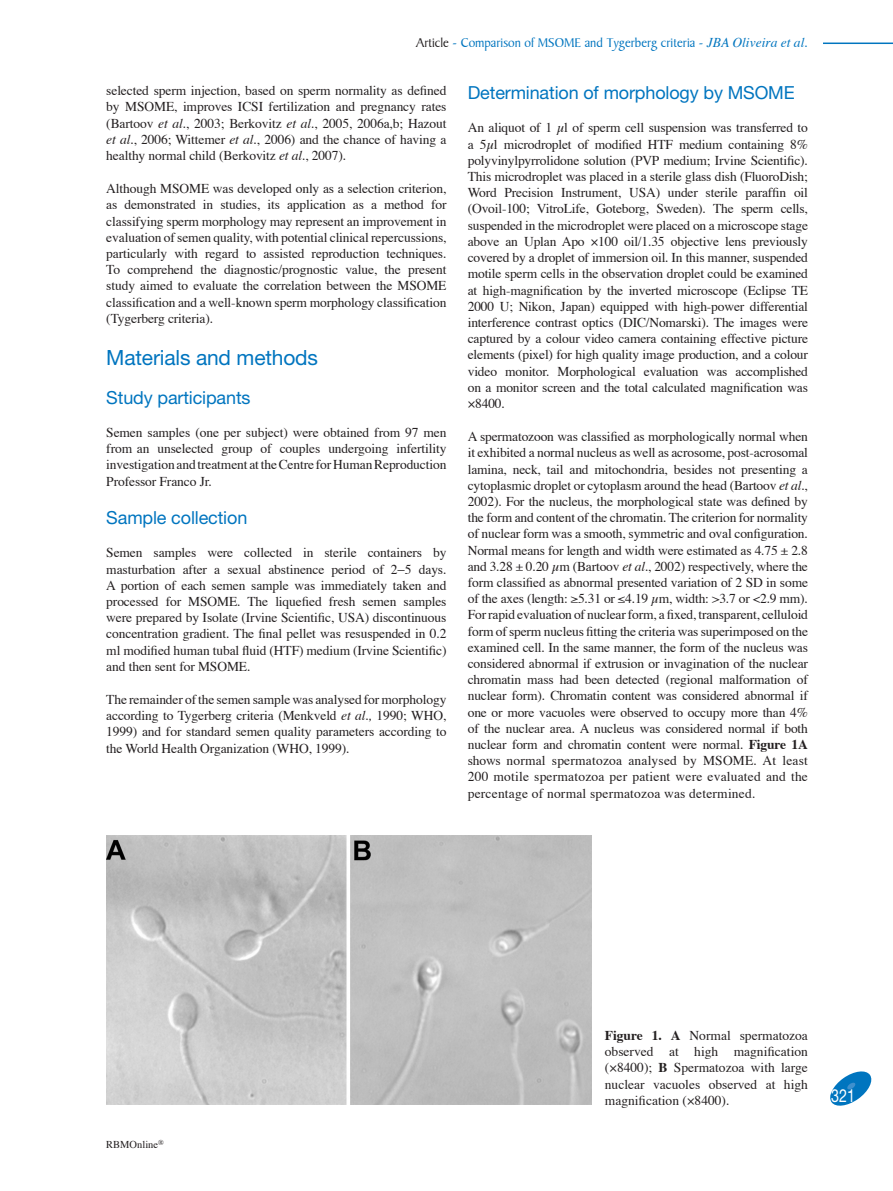
<style>
.page{position:relative;width:893px;height:1191px;background:#fff}
.page>*{position:absolute;margin:0;border:0;box-sizing:border-box;transform-origin:0 0}
.Heading_1_Head_1{font:21px "Helvetica Neue";letter-spacing:-.01em;color:#0075bf}
.Heading_2_Head_2{font:18px "Helvetica Neue";letter-spacing:-.01em;color:#0075bf}
.t1{font:18px "Helvetica Neue";color:#fff;scale:.8 1}
.Body_Text{font:13.5px/16.2px "Times";letter-spacing:-.01em;color:#231f20;text-align:justify}
.t2{font:13.5px "Baker Signet BT";color:#0075bf}
.t3{font:10.5px "Times";color:#231f20}
.s1{color:#231f20}
.s2{font-size:13.65px}
.s3{font-family:"Times";font-style:italic}
.s4{font-style:italic}
.s5{font-weight:700}
</style>
<div class="page">
<svg style="left:830px;top:1071px;width:42px;height:35px"></svg>
<hr style="left:823px;top:43px;width:70px;height:1px;background:#0075bf">
<img style="left:106px;top:835px;width:485px;height:269px">
<p class="t2" style="left:416px;top:35px;width:393px"><span class="s1">Article</span> <span class="s2">-</span> Comparison of MSOME and Tygerberg criteria - <span class="s3">JBA Oliveira et al.</span></p>
<p class="Body_Text" style="left:106px;top:81px;width:342px">selected sperm injection, based on sperm normality as defined by MSOME, improves ICSI fertilization and pregnancy rates (Bartoov <span class="s4">et al.</span>, 2003; Berkovitz <span class="s4">et al.</span>, 2005, 2006a,b; Hazout <span class="s4">et al.</span>, 2006; Wittemer <span class="s4">et al.</span>, 2006) and the chance of having a healthy normal child (Berkovitz <span class="s4">et al.</span>, 2007).</p>
<p class="Body_Text" style="left:106px;top:179px;width:342px">Although MSOME was developed only as a selection criterion, as demonstrated in studies, its application as a method for classifying sperm morphology may represent an improvement in evaluation of semen quality, with potential clinical repercussions, particularly with regard to assisted reproduction techniques.<br>To comprehend the diagnostic/prognostic value, the present study aimed to evaluate the correlation between the MSOME classification and a well-known sperm morphology classification (Tygerberg criteria).</p>
<p class="Heading_1_Head_1" style="left:106px;top:345px;width:213px">Materials and methods</p>
<p class="Heading_2_Head_2" style="left:106px;top:386px;width:146px">Study participants</p>
<p class="Body_Text" style="left:106px;top:423px;width:342px">Semen samples (one per subject) were obtained from 97 men from an unselected group of couples undergoing infertility investigation and treatment at the Centre for Human Reproduction Professor Franco Jr.</p>
<p class="Heading_2_Head_2" style="left:106px;top:507px;width:143px">Sample collection</p>
<p class="Body_Text" style="left:106px;top:543px;width:342px">Semen samples were collected in sterile containers by masturbation after a sexual abstinence period of 2−5 days.<br>A portion of each semen sample was immediately taken and processed for MSOME. The liquefied fresh semen samples were prepared by Isolate (Irvine Scientific, USA) discontinuous concentration gradient. The final pellet was resuspended in 0.2 ml modified human tubal fluid (HTF) medium (Irvine Scientific) and then sent for MSOME.</p>
<p class="Body_Text" style="left:106px;top:690px;width:342px">The remainder of the semen sample was analysed for morphology according to Tygerberg criteria (Menkveld <span class="s4">et al.,</span> 1990; WHO, 1999) and for standard semen quality parameters according to the World Health Organization (WHO, 1999).</p>
<p class="Heading_2_Head_2" style="left:468px;top:82px;width:329px">Determination of morphology by MSOME</p>
<p class="Body_Text" style="left:468px;top:119px;width:342px">An aliquot of 1 µl of sperm cell suspension was transferred to a 5µl microdroplet of modified HTF medium containing 8% polyvinylpyrrolidone solution (PVP medium; Irvine Scientific).<br>This microdroplet was placed in a sterile glass dish (FluoroDish; Word Precision Instrument, USA) under sterile paraffin oil (Ovoil-100; VitroLife, Goteborg, Sweden). The sperm cells, suspended in the microdroplet were placed on a microscope stage above an Uplan Apo ×100 oil/1.35 objective lens previously covered by a droplet of immersion oil. In this manner, suspended motile sperm cells in the observation droplet could be examined at high-magnification by the inverted microscope (Eclipse TE 2000 U; Nikon, Japan) equipped with high-power differential interference contrast optics (DIC/Nomarski). The images were captured by a colour video camera containing effective picture elements (pixel) for high quality image production, and a colour video monitor. Morphological evaluation was accomplished on a monitor screen and the total calculated magnification was ×8400.</p>
<p class="Body_Text" style="left:468px;top:427px;width:342px">A spermatozoon was classified as morphologically normal when it exhibited a normal nucleus as well as acrosome, post-acrosomal lamina, neck, tail and mitochondria, besides not presenting a cytoplasmic droplet or cytoplasm around the head (Bartoov <span class="s4">et al.</span>, 2002). For the nucleus, the morphological state was defined by the form and content of the chromatin. The criterion for normality of nuclear form was a smooth, symmetric and oval configuration.<br>Normal means for length and width were estimated as 4.75 ± 2.8 and 3.28 ± 0.20 µm (Bartoov <span class="s4">et al.</span>, 2002) respectively, where the form classified as abnormal presented variation of 2 SD in some of the axes (length: ≥5.31 or ≤4.19 µm, width: &gt;3.7 or &lt;2.9 mm).<br>For rapid evaluation of nuclear form, a fixed, transparent, celluloid form of sperm nucleus fitting the criteria was superimposed on the examined cell. In the same manner, the form of the nucleus was considered abnormal if extrusion or invagination of the nuclear chromatin mass had been detected (regional malformation of nuclear form). Chromatin content was considered abnormal if one or more vacuoles were observed to occupy more than 4% of the nuclear area. A nucleus was considered normal if both nuclear form and chromatin content were normal. <span class="s5">Figure 1A </span>shows normal spermatozoa analysed by MSOME. At least 200 motile spermatozoa per patient were evaluated and the percentage of normal spermatozoa was determined.</p>
<p class="t3" style="left:106px;top:1134px;width:59px">RBMOnline<sup>®</sup></p>
<p class="Body_Text" style="left:605px;top:1026px;width:205px"><span class="s5">Figure 1. A</span> Normal spermatozoa observed at high magnification (×8400); <span class="s5">B</span> Spermatozoa with large nuclear vacuoles observed at high magnification (×8400).</p>
<p class="t1" style="left:831px;top:1084px;width:32px">321</p>
</div>
